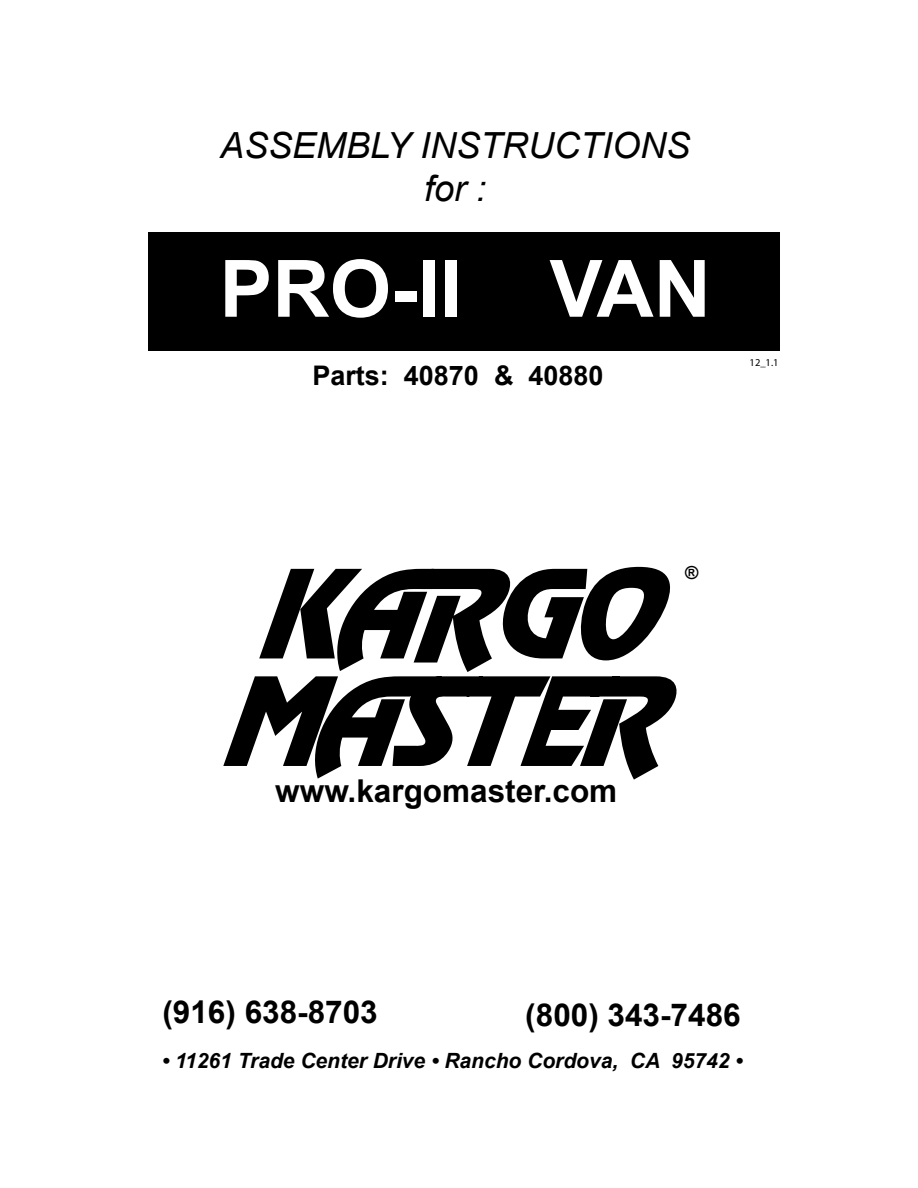
<style>
.page{position:relative;width:918px;height:1188px;background:#fff}
.page>*{position:absolute;margin:0;border:0;box-sizing:border-box;transform-origin:0 0}
.t1{font:700 79.2px "Arial";color:#fff}
.t2{font:italic 36px/43.2px "Arial";color:#000;text-align:center}
.t3{font:700 31.5px "Arial";color:#000}
.t4{font:700 27px "Arial";color:#000}
.t5{font:italic 700 21px "Arial";color:#000}
.t6{font:700 18px "Arial";color:#000}
.t7{font:10.5px "Myriad";color:#000}
</style>
<div class="page">
<div style="left:148px;top:232px;width:632px;height:118px;background:#000"></div>
<svg style="left:223px;top:567px;width:454px;height:213px"></svg>
<h2 class="t2" style="left:220px;top:125px;width:472px">ASSEMBLY INSTRUCTIONS for :</h2>
<h1 class="t1" style="left:220px;top:237px;width:493px">PRO-II VAN</h1>
<p class="t4" style="left:312px;top:357px;width:293px">Parts: 40870 &amp; 40880</p>
<p class="t7" style="left:750px;top:357px;width:30px">12_1.1</p>
<p class="t6" style="left:685px;top:561px;width:15px">®</p>
<h3 class="t3" style="left:275px;top:770px;width:343px">www.kargomaster.com</h3>
<h3 class="t3" style="left:162px;top:992px;width:217px">(916) 638-8703</h3>
<h3 class="t3" style="left:525px;top:994px;width:217px">(800) 343-7486</h3>
<p class="t5" style="left:162px;top:1047px;width:582px">• 11261 Trade Center Drive • Rancho Cordova, CA 95742 •</p>
</div>
